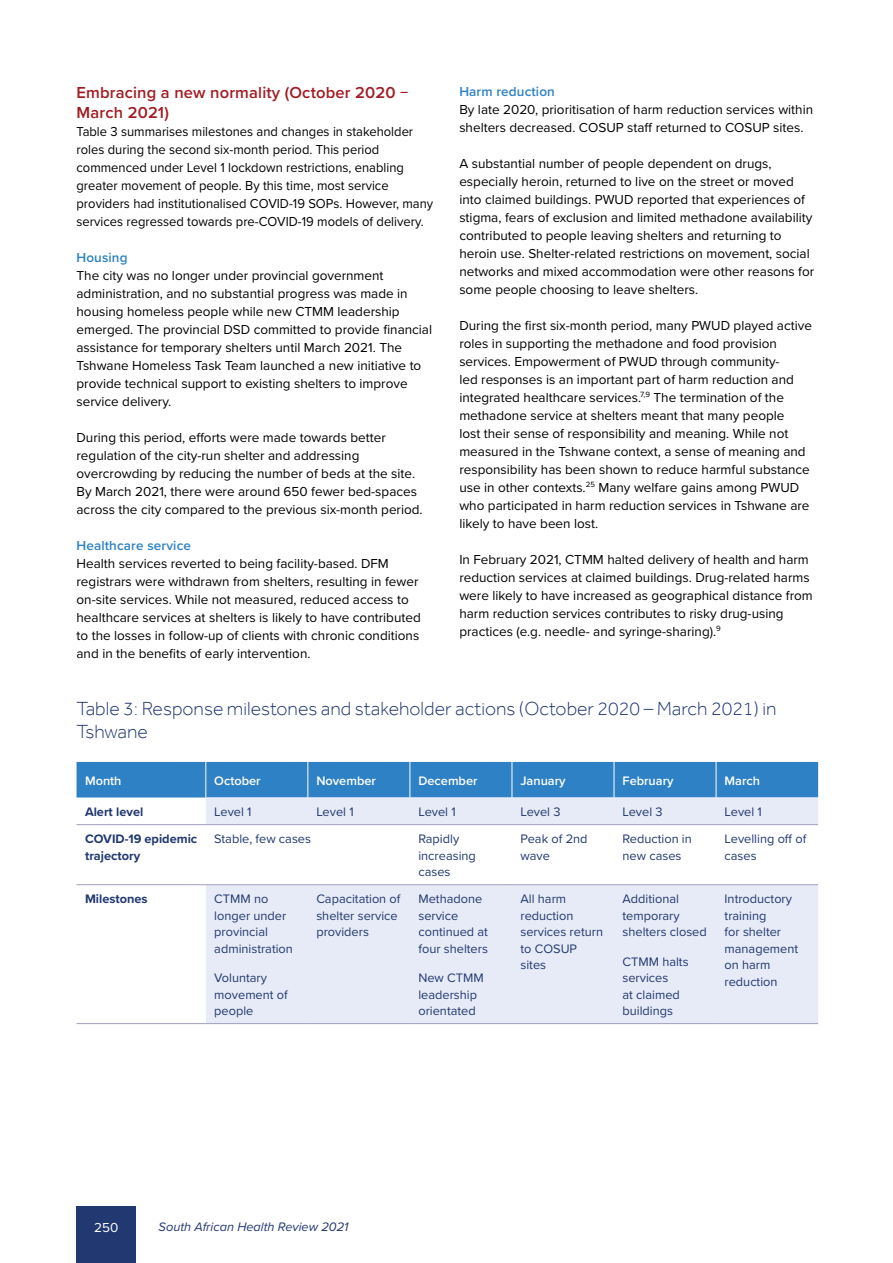
<style>
.page{position:relative;width:893px;height:1263px;background:#fff}
.page>*{position:absolute;margin:0;border:0;box-sizing:border-box;transform-origin:0 0}
.Table_Header{font:300 19.5px/22.5px "Effra";color:#223870}
.Headline_2{font:600 16.5px/19.5px "Proxima Nova";letter-spacing:.01em;color:#a11d24}
.body{font:13.5px/18px "Proxima Nova";color:#000}
.body-2{font:13.5px/18px "Proxima Nova";color:#000;scale:.96 1}
.Heading_3{font:600 13.5px "Proxima Nova";letter-spacing:.01em;color:#2e81c4}
.t1{font:13.5px "Proxima Nova";color:#fff}
.Table_body_text{font:12.75px/16.5px "Proxima Nova";color:#223870}
.Table_line_1_white{font:600 12.75px "Proxima Nova";color:#fff}
.Table_body_text-2{font:700 12.75px/16.5px "Proxima Nova";color:#223870}
.t2{font:italic 12.75px "Proxima Nova";color:#223870}
</style>
<div class="page">
<div style="left:77px;top:1206px;width:59px;height:57px;background:#223870"></div>
<div style="left:77px;top:762px;width:741px;height:35px;background:#2e81c4"></div>
<svg style="left:206px;top:797px;width:612px;height:226px;fill:#e7ebf7"></svg>
<hr style="left:205px;top:762px;width:1px;height:35px;background:#fff">
<hr style="left:307px;top:762px;width:1px;height:35px;background:#fff">
<hr style="left:410px;top:762px;width:1px;height:35px;background:#fff">
<hr style="left:512px;top:762px;width:1px;height:35px;background:#fff">
<hr style="left:614px;top:762px;width:1px;height:35px;background:#fff">
<hr style="left:716px;top:762px;width:1px;height:35px;background:#fff">
<hr style="left:77px;top:1023px;width:129px;height:1px;background:#aaa9c2">
<hr style="left:206px;top:1023px;width:102px;height:1px;background:#aaa9c2">
<hr style="left:308px;top:1023px;width:102px;height:1px;background:#aaa9c2">
<hr style="left:410px;top:1023px;width:102px;height:1px;background:#aaa9c2">
<hr style="left:512px;top:1023px;width:102px;height:1px;background:#aaa9c2">
<hr style="left:614px;top:1023px;width:102px;height:1px;background:#aaa9c2">
<hr style="left:716px;top:1023px;width:102px;height:1px;background:#aaa9c2">
<hr style="left:77px;top:824px;width:129px;height:1px;background:#aaa9c2">
<hr style="left:206px;top:824px;width:102px;height:1px;background:#aaa9c2">
<hr style="left:308px;top:824px;width:102px;height:1px;background:#aaa9c2">
<hr style="left:410px;top:824px;width:102px;height:1px;background:#aaa9c2">
<hr style="left:512px;top:824px;width:102px;height:1px;background:#aaa9c2">
<hr style="left:614px;top:824px;width:102px;height:1px;background:#aaa9c2">
<hr style="left:716px;top:824px;width:102px;height:1px;background:#aaa9c2">
<hr style="left:77px;top:884px;width:129px;height:1px;background:#aaa9c2">
<hr style="left:206px;top:884px;width:102px;height:1px;background:#aaa9c2">
<hr style="left:308px;top:884px;width:102px;height:1px;background:#aaa9c2">
<hr style="left:410px;top:884px;width:102px;height:1px;background:#aaa9c2">
<hr style="left:512px;top:884px;width:102px;height:1px;background:#aaa9c2">
<hr style="left:614px;top:884px;width:102px;height:1px;background:#aaa9c2">
<hr style="left:716px;top:884px;width:102px;height:1px;background:#aaa9c2">
<h3 class="Headline_2" style="left:77px;top:82px;width:333px">Embracing a new normality (October 2020 −<br>March 2021)</h3>
<p class="body-2" style="left:77px;top:121px;width:373px">Table 3 summarises milestones and changes in stakeholder roles during the second six-month period. This period commenced under Level 1 lockdown restrictions, enabling greater movement of people. By this time, most service providers had institutionalised COVID-19 SOPs. However, many services regressed towards pre-COVID-19 models of delivery.</p>
<p class="Heading_3" style="left:77px;top:247px;width:53px">Housing</p>
<p class="body" style="left:77px;top:265px;width:357px">The city was no longer under provincial government administration, and no substantial progress was made in housing homeless people while new CTMM leadership emerged. The provincial DSD committed to provide financial assistance for temporary shelters until March 2021. The Tshwane Homeless Task Team launched a new initiative to provide technical support to existing shelters to improve service delivery.</p>
<p class="body" style="left:77px;top:427px;width:348px">During this period, efforts were made towards better regulation of the city-run shelter and addressing overcrowding by reducing the number of beds at the site.<br>By March 2021, there were around 650 fewer bed-spaces across the city compared to the previous six-month period.</p>
<p class="Heading_3" style="left:77px;top:535px;width:116px">Healthcare service</p>
<p class="body" style="left:77px;top:553px;width:346px">Health services reverted to being facility-based. DFM registrars were withdrawn from shelters, resulting in fewer on-site services. While not measured, reduced access to healthcare services at shelters is likely to have contributed to the losses in follow-up of clients with chronic conditions and in the benefits of early intervention.</p>
<p class="Heading_3" style="left:459px;top:81px;width:97px">Harm reduction</p>
<p class="body" style="left:459px;top:100px;width:355px">By late 2020, prioritisation of harm reduction services within shelters decreased. COSUP staff returned to COSUP sites.</p>
<p class="body" style="left:459px;top:154px;width:356px">A substantial number of people dependent on drugs, especially heroin, returned to live on the street or moved into claimed buildings. PWUD reported that experiences of stigma, fears of exclusion and limited methadone availability contributed to people leaving shelters and returning to heroin use. Shelter-related restrictions on movement, social networks and mixed accommodation were other reasons for some people choosing to leave shelters.</p>
<p class="body" style="left:459px;top:316px;width:354px">During the first six-month period, many PWUD played active roles in supporting the methadone and food provision services. Empowerment of PWUD through community-<br>led responses is an important part of harm reduction and integrated healthcare services.<sup>7,9</sup> The termination of the methadone service at shelters meant that many people<br>lost their sense of responsibility and meaning. While not measured in the Tshwane context, a sense of meaning and responsibility has been shown to reduce harmful substance use in other contexts.<sup>25</sup> Many welfare gains among PWUD who participated in harm reduction services in Tshwane are likely to have been lost.</p>
<p class="body" style="left:459px;top:550px;width:355px">In February 2021, CTMM halted delivery of health and harm reduction services at claimed buildings. Drug-related harms were likely to have increased as geographical distance from harm reduction services contributes to risky drug-using practices (e.g. needle- and syringe-sharing).<sup>9</sup></p>
<h3 class="Table_Header" style="left:77px;top:697px;width:702px">Table 3: Response milestones and stakeholder actions (October 2020 – March 2021) in<br>Tshwane</h3>
<h4 class="Table_line_1_white" style="left:85px;top:771px;width:38px">Month</h4>
<h4 class="Table_line_1_white" style="left:214px;top:771px;width:48px">October</h4>
<h4 class="Table_line_1_white" style="left:316px;top:771px;width:61px">November</h4>
<h4 class="Table_line_1_white" style="left:418px;top:771px;width:61px">December</h4>
<h4 class="Table_line_1_white" style="left:520px;top:771px;width:47px">January</h4>
<h4 class="Table_line_1_white" style="left:622px;top:771px;width:52px">February</h4>
<h4 class="Table_line_1_white" style="left:725px;top:771px;width:37px">March</h4>
<p class="Table_body_text-2" style="left:85px;top:803px;width:60px">Alert level</p>
<p class="Table_body_text" style="left:214px;top:803px;width:39px">Level 1</p>
<p class="Table_body_text" style="left:316px;top:803px;width:39px">Level 1</p>
<p class="Table_body_text" style="left:418px;top:803px;width:39px">Level 1</p>
<p class="Table_body_text" style="left:520px;top:803px;width:42px">Level 3</p>
<p class="Table_body_text" style="left:622px;top:803px;width:42px">Level 3</p>
<p class="Table_body_text" style="left:725px;top:803px;width:39px">Level 1</p>
<p class="Table_body_text-2" style="left:85px;top:830px;width:114px">COVID-19 epidemic trajectory</p>
<p class="Table_body_text" style="left:214px;top:830px;width:98px">Stable, few cases</p>
<p class="Table_body_text" style="left:418px;top:830px;width:59px">Rapidly increasing cases</p>
<p class="Table_body_text" style="left:520px;top:830px;width:69px">Peak of 2nd wave</p>
<p class="Table_body_text" style="left:622px;top:830px;width:71px">Reduction in new cases</p>
<p class="Table_body_text" style="left:725px;top:830px;width:83px">Levelling off of cases</p>
<p class="Table_body_text-2" style="left:85px;top:890px;width:64px">Milestones</p>
<p class="Table_body_text" style="left:214px;top:890px;width:80px">CTMM no longer under provincial administration</p>
<p class="Table_body_text" style="left:214px;top:969px;width:75px">Voluntary movement of people</p>
<p class="Table_body_text" style="left:316px;top:890px;width:86px">Capacitation of shelter service providers</p>
<p class="Table_body_text" style="left:418px;top:890px;width:71px">Methadone service continued at four shelters</p>
<p class="Table_body_text" style="left:418px;top:969px;width:67px">New CTMM leadership orientated</p>
<p class="Table_body_text" style="left:520px;top:890px;width:84px">All harm reduction services return to COSUP sites</p>
<p class="Table_body_text" style="left:622px;top:890px;width:86px">Additional temporary shelters closed</p>
<p class="Table_body_text" style="left:725px;top:890px;width:75px">Introductory training<br>for shelter management on harm reduction</p>
<p class="Table_body_text" style="left:622px;top:952px;width:68px">CTMM halts services<br>at claimed buildings</p>
<p class="t1" style="left:94px;top:1217px;width:26px">250</p>
<p class="t2" style="left:159px;top:1218px;width:191px">South African Health Review 2021</p>
</div>
